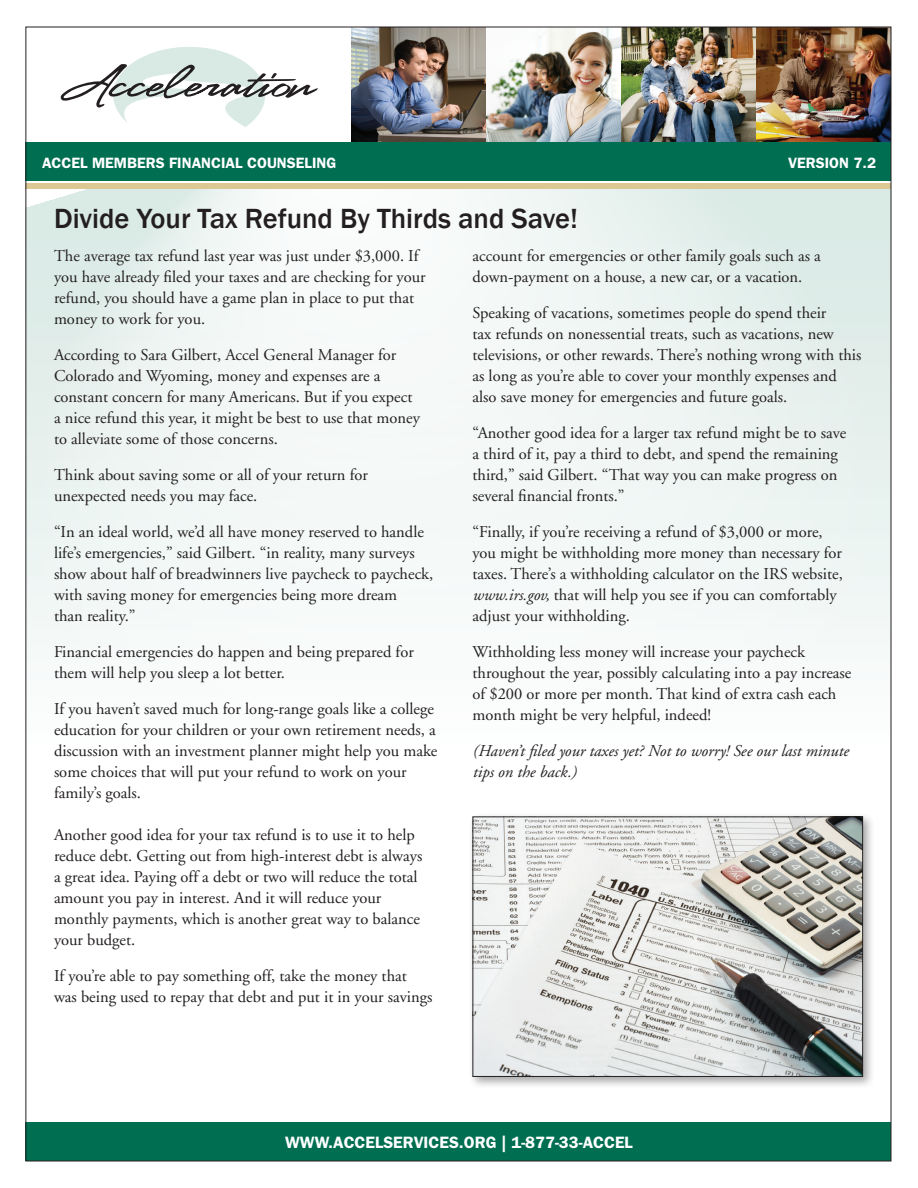
<style>
.page{position:relative;width:918px;height:1188px;background:#fff}
.page>*{position:absolute;margin:0;border:0;box-sizing:border-box;transform-origin:0 0}
.t1{font:500 28.5px "Franklin Gothic";color:#231f20}
.main_text{font:16.5px/21px "Adobe Garamond";color:#231f20}
.main_text-2{font:italic 16.5px/21px "Adobe Garamond";color:#231f20}
.t2{font:600 16.5px "Franklin Gothic";color:#fff}
.issue_info{font:600 15px "Franklin Gothic";color:#fff}
.s1{font-style:italic}
</style>
<div class="page">
<svg style="left:28px;top:189px;width:861px;height:457px"></svg>
<img style="left:351px;top:29px;width:538px;height:113px">
<div style="left:26px;top:1123px;width:865px;height:38px;background:#006e51"></div>
<div style="left:26px;top:142px;width:865px;height:39px;background:#006e51"></div>
<div style="left:26px;top:184px;width:865px;height:5px;background:#dbc893"></div>
<svg style="left:60px;top:47px;width:258px;height:80px"></svg>
<div style="left:469px;top:813px;width:407px;height:277px;background:#231f20;opacity:.4"></div>
<img style="left:474px;top:818px;width:387px;height:257px">
<div style="left:472px;top:816px;width:391px;height:261px;border:1px solid #231f20"></div>
<p class="issue_info" style="left:42px;top:154px;width:296px">ACCEL MEMBERS FINANCIAL COUNSELING</p>
<p class="issue_info" style="left:788px;top:154px;width:89px">VERSION 7.2</p>
<p class="t1" style="left:54px;top:201px;width:525px">Divide Your Tax Refund By Thirds and Save!</p>
<p class="main_text" style="left:54px;top:245px;width:373px">The average tax refund last year was just under $3,000. If you have already filed your taxes and are checking for your refund, you should have a game plan in place to put that money to work for you.</p>
<p class="main_text" style="left:54px;top:344px;width:367px">According to Sara Gilbert, Accel General Manager for Colorado and Wyoming, money and expenses are a constant concern for many Americans. But if you expect a nice refund this year, it might be best to use that money to alleviate some of those concerns.</p>
<p class="main_text" style="left:54px;top:464px;width:316px">Think about saving some or all of your return for unexpected needs you may face.</p>
<p class="main_text" style="left:54px;top:521px;width:381px">“In an ideal world, we’d all have money reserved to handle life’s emergencies,” said Gilbert. “in reality, many surveys show about half of breadwinners live paycheck to paycheck, with saving money for emergencies being more dream<br>than reality.”</p>
<p class="main_text" style="left:54px;top:641px;width:361px">Financial emergencies do happen and being prepared for them will help you sleep a lot better.</p>
<p class="main_text" style="left:54px;top:698px;width:385px">If you haven’t saved much for long-range goals like a college education for your children or your own retirement needs, a discussion with an investment planner might help you make some choices that will put your refund to work on your family’s goals.</p>
<p class="main_text" style="left:54px;top:824px;width:370px">Another good idea for your tax refund is to use it to help reduce debt. Getting out from high-interest debt is always a great idea. Paying off a debt or two will reduce the total amount you pay in interest. And it will reduce your monthly payments, which is another great way to balance your budget.</p>
<p class="main_text" style="left:54px;top:965px;width:380px">If you’re able to pay something off, take the money that was being used to repay that debt and put it in your savings</p>
<p class="main_text" style="left:472px;top:245px;width:350px">account for emergencies or other family goals such as a down-payment on a house, a new car, or a vacation.</p>
<p class="main_text" style="left:472px;top:302px;width:391px">Speaking of vacations, sometimes people do spend their<br>tax refunds on nonessential treats, such as vacations, new televisions, or other rewards. There’s nothing wrong with this as long as you’re able to cover your monthly expenses and also save money for emergencies and future goals.</p>
<p class="main_text" style="left:472px;top:422px;width:375px">“Another good idea for a larger tax refund might be to save a third of it, pay a third to debt, and spend the remaining third,” said Gilbert. “That way you can make progress on several financial fronts.”</p>
<p class="main_text" style="left:472px;top:521px;width:372px">“Finally, if you’re receiving a refund of $3,000 or more, you might be withholding more money than necessary for taxes. There’s a withholding calculator on the IRS website, <span class="s1">www.irs.gov,</span> that will help you see if you can comfortably adjust your withholding.</p>
<p class="main_text" style="left:472px;top:641px;width:380px">Withholding less money will increase your paycheck throughout the year, possibly calculating into a pay increase of $200 or more per month. That kind of extra cash each month might be very helpful, indeed!</p>
<p class="main_text-2" style="left:472px;top:741px;width:377px">(Haven’t filed your taxes yet? Not to worry! See our last minute tips on the back.)</p>
<p class="t2" style="left:285px;top:1132px;width:349px">WWW.ACCELSERVICES.ORG | 1-877-33-ACCEL</p>
</div>
